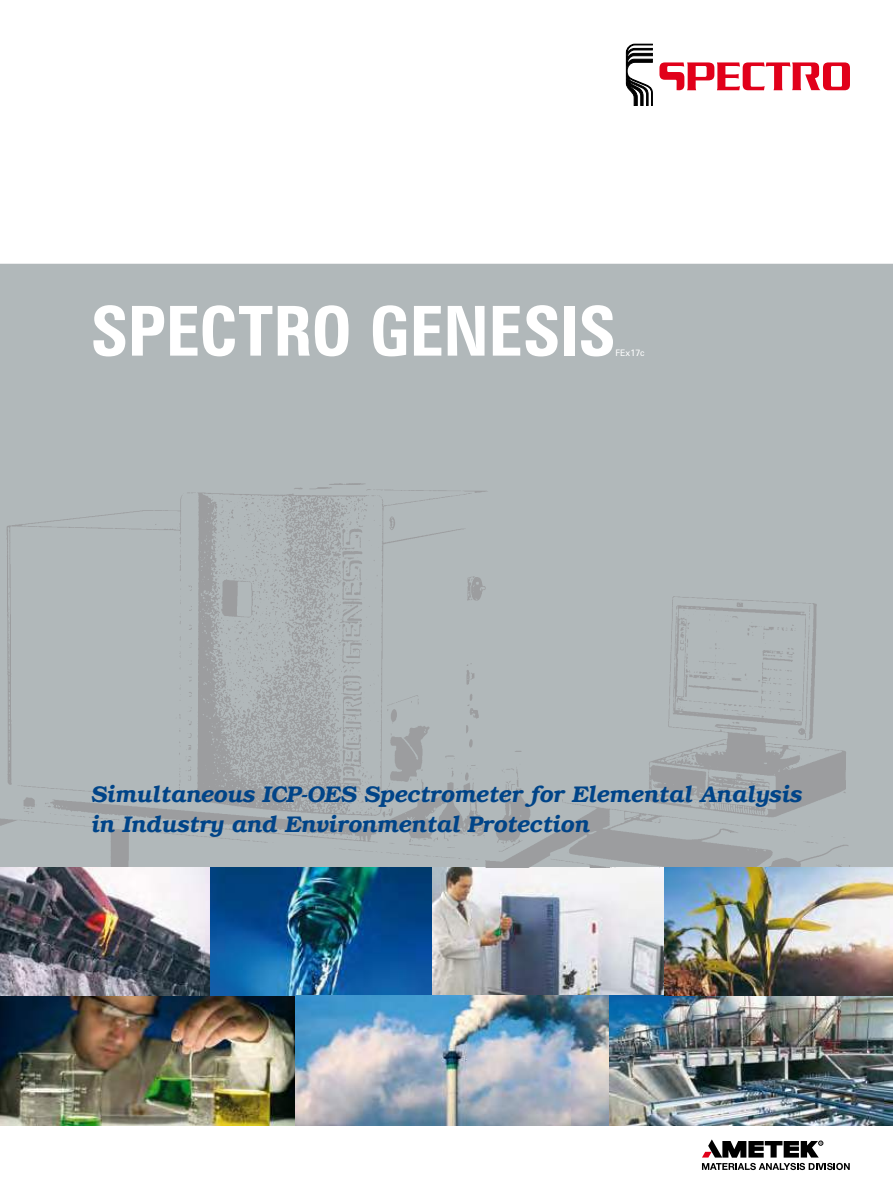
<style>
.page{position:relative;width:893px;height:1189px;background:#fff}
.page>*{position:absolute;margin:0;border:0;box-sizing:border-box;transform-origin:0 0}
.t1{font:700 condensed 69px "Zurich BT";letter-spacing:-.01em;color:#fff}
.t2{font:italic 600 22.5px/30px "Bookman";color:#048}
.t3{font:9px "Zurich BT";color:#fff}
</style>
<div class="page">
<div style="left:0;top:264px;width:893px;height:603px;background:#b1b8ba"></div>
<img style="left:432px;top:867px;width:232px;height:128px">
<img style="left:0;top:453px;width:863px;height:414px">
<svg style="left:626px;top:44px;width:26px;height:61px"></svg>
<svg style="left:659px;top:62px;width:191px;height:28px"></svg>
<svg style="left:702px;top:1139px;width:148px;height:31px"></svg>
<img style="left:0;top:995px;width:893px;height:130px">
<img style="left:0;top:867px;width:210px;height:128px">
<img style="left:210px;top:867px;width:222px;height:128px">
<img style="left:664px;top:867px;width:229px;height:128px">
<h1 class="t1" style="left:90px;top:305px;width:527px">SPECTRO GENESIS</h1>
<p class="t3" style="left:615px;top:349px;width:31px">FEx17c</p>
<p class="t2" style="left:90px;top:781px;width:713px">Simultaneous ICP-OES Spectrometer for Elemental Analysis in Industry and Environmental Protection</p>
</div>
